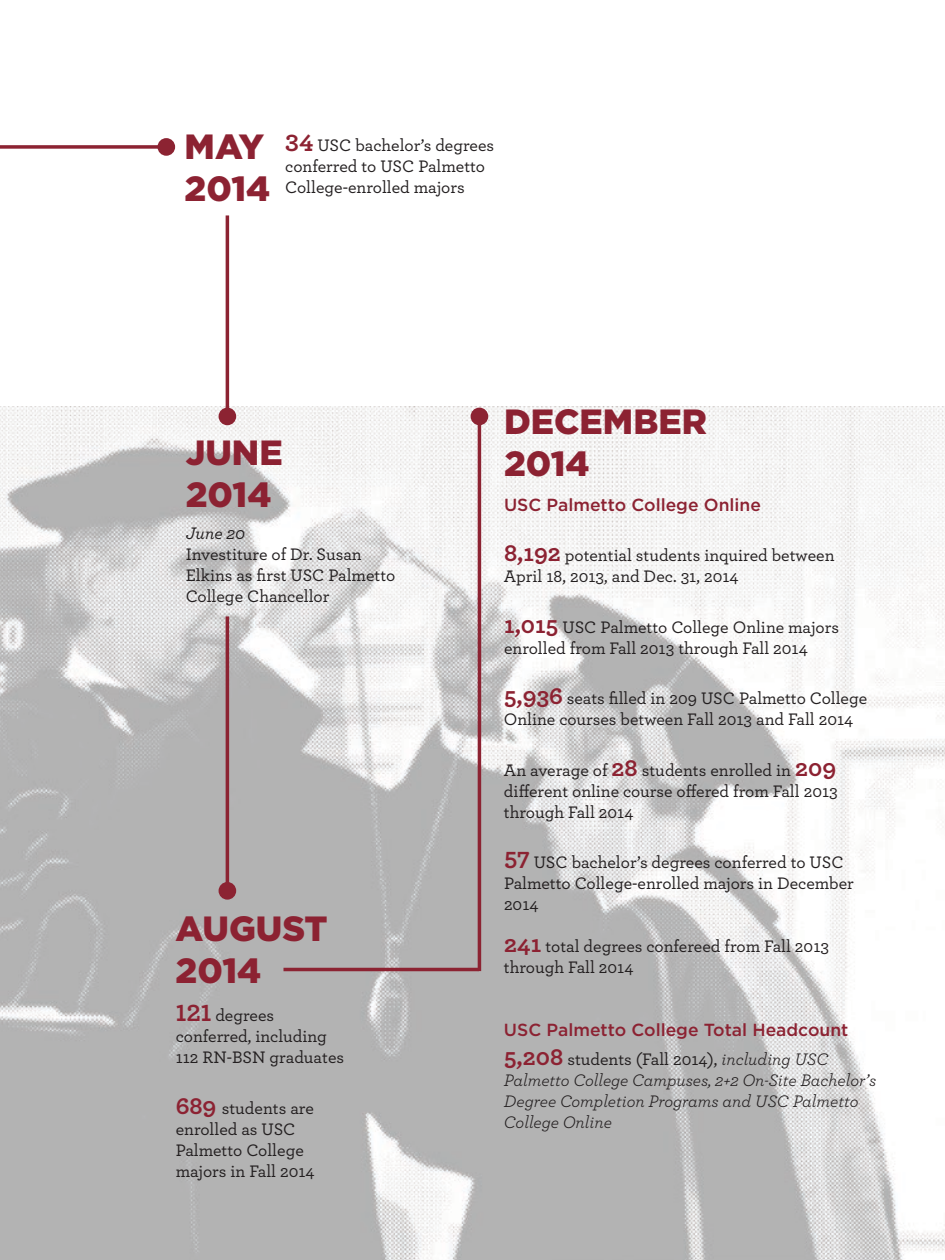
<style>
.page{position:relative;width:945px;height:1260px;background:#fff}
.page>*{position:absolute;margin:0;border:0;box-sizing:border-box;transform-origin:0 0}
.t1{font:900 35px/42px "Gotham";color:#8c2232}
.t2{font:500 17.5px/21px "Archer";color:#231f20}
.t3{font:italic 17.5px/21px "Archer";color:#231f20}
.t4{font:500 17.5px "Gotham";color:#8c2232}
.t5{font:italic 500 17.5px "Archer";color:#231f20}
.s1{font-weight:700;font-size:24.5px;color:#8c2232}
.s2{font-weight:700;font-style:normal;font-size:24.5px;color:#8c2232}
.s3{font-weight:500;font-style:normal}
</style>
<div class="page">
<img style="left:0;top:406px;width:945px;height:854px">
<svg style="left:0;top:145px;width:158px;height:4px"></svg>
<hr style="left:284px;top:968px;width:195px;height:3px;background:#8c2332">
<div style="left:158px;top:138px;width:17px;height:18px;background:#8c2332;border-radius:50%"></div>
<hr style="left:226px;top:215px;width:3px;height:194px;background:#8c2332">
<hr style="left:226px;top:616px;width:3px;height:280px;background:#8c2332">
<hr style="left:478px;top:410px;width:3px;height:561px;background:#8c2332">
<div style="left:219px;top:408px;width:17px;height:17px;background:#8c2332;border-radius:50%"></div>
<div style="left:471px;top:408px;width:17px;height:17px;background:#8c2332;border-radius:50%"></div>
<div style="left:219px;top:882px;width:17px;height:18px;background:#8c2332;border-radius:50%"></div>
<h1 class="t1" style="left:185px;top:125px;width:87px">MAY<br>2014</h1>
<p class="t2" style="left:285px;top:134px;width:211px"><span class="s1">34</span> USC bachelor’s degrees conferred to USC Palmetto<br>College-enrolled majors</p>
<h1 class="t1" style="left:186px;top:431px;width:99px">JUNE<br>2014</h1>
<p class="t5" style="left:186px;top:520px;width:61px">June 20</p>
<p class="t2" style="left:186px;top:543px;width:211px">Investiture of Dr. Susan<br>Elkins as first USC Palmetto<br>College Chancellor</p>
<h1 class="t1" style="left:176px;top:908px;width:154px">AUGUST<br>2014</h1>
<p class="t2" style="left:176px;top:1004px;width:170px"><span class="s1">121</span> degrees conferred, including<br>112 RN-BSN graduates</p>
<p class="t2" style="left:176px;top:1096px;width:140px"><span class="s1">689</span> students are enrolled as USC<br>Palmetto College majors in Fall 2014</p>
<h1 class="t1" style="left:504px;top:401px;width:204px">DECEMBER<br>2014</h1>
<p class="t4" style="left:504px;top:493px;width:259px">USC Palmetto College Online</p>
<p class="t2" style="left:504px;top:544px;width:332px"><span class="s1">8,192</span> potential students inquired between<br>April 18, 2013, and Dec. 31, 2014</p>
<p class="t2" style="left:504px;top:616px;width:336px"><span class="s1">1,015</span> USC Palmetto College Online majors enrolled from Fall 2013 through Fall 2014</p>
<p class="t2" style="left:504px;top:687px;width:365px"><span class="s1">5,936</span> seats filled in 209 USC Palmetto College<br>Online courses between Fall 2013 and Fall 2014</p>
<p class="t2" style="left:504px;top:758px;width:335px;text-align:justify">An average of <span class="s1">28</span> students enrolled in <span class="s1">209 </span>different online course offered from Fall 2013 through Fall 2014</p>
<p class="t2" style="left:504px;top:851px;width:351px"><span class="s1">57</span> USC bachelor’s degrees conferred to USC<br>Palmetto College-enrolled majors in December<br>2014</p>
<p class="t2" style="left:504px;top:935px;width:327px"><span class="s1">241</span> total degrees confereed from Fall 2013 through Fall 2014</p>
<p class="t4" style="left:504px;top:1018px;width:346px">USC Palmetto College Total Headcount</p>
<p class="t3" style="left:504px;top:1048px;width:374px"><span class="s2">5,208</span> <span class="s3">students (Fall 2014),</span> including USC Palmetto College Campuses, 2+2 On-Site Bachelor’s Degree Completion Programs and USC Palmetto College Online</p>
</div>
